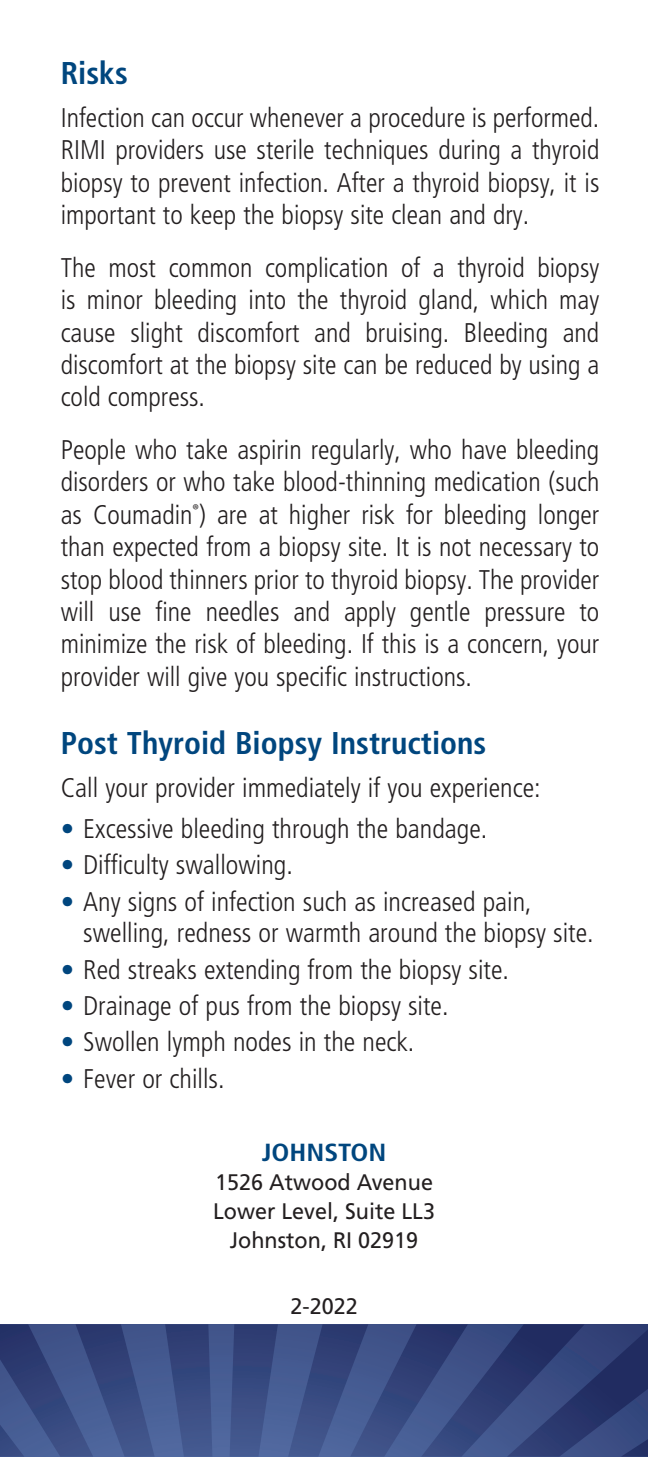
<style>
.page{position:relative;width:648px;height:1458px;background:#fff}
.page>*{position:absolute;margin:0;border:0;box-sizing:border-box;transform-origin:0 0}
.Intro_Questions{font:700 condensed 31.5px "Frutiger LT Std";color:#00467e}
.Intro_Questions-2{font:300 condensed 27px/32.4px "Frutiger LT Std";color:#231f20;text-align:justify}
.t1{font:700 condensed 24.75px "Frutiger LT Std";color:#00467e;scale:1.12 1}
.t2{font:22.5px "Frutiger LT Std";color:#231f20;scale:.96 1}
.s1{color:#00467e}
</style>
<div class="page">
<svg style="left:0;top:1324px;width:648px;height:133px;background:#394b82"></svg>
<p class="Intro_Questions" style="left:61px;top:55px;width:69px">Risks</p>
<p class="Intro_Questions-2" style="left:61px;top:102px;width:540px">Infection can occur whenever a procedure is performed.<br>RIMI providers use sterile techniques during a thyroid biopsy to prevent infection. After a thyroid biopsy, it is important to keep the biopsy site clean and dry.</p>
<p class="Intro_Questions-2" style="left:61px;top:252px;width:540px">The most common complication of a thyroid biopsy is minor bleeding into the thyroid gland, which may cause slight discomfort and bruising. Bleeding and discomfort at the biopsy site can be reduced by using a cold compress.</p>
<p class="Intro_Questions-2" style="left:61px;top:434px;width:540px">People who take aspirin regularly, who have bleeding disorders or who take blood-thinning medication (such as Coumadin<sup>®</sup>) are at higher risk for bleeding longer than expected from a biopsy site. It is not necessary to stop blood thinners prior to thyroid biopsy. The provider will use fine needles and apply gentle pressure to minimize the risk of bleeding. If this is a concern, your provider will give you specific instructions.</p>
<p class="Intro_Questions" style="left:61px;top:724px;width:427px">Post Thyroid Biopsy Instructions</p>
<p class="Intro_Questions-2" style="left:61px;top:771px;width:481px">Call your provider immediately if you experience:</p>
<p class="Intro_Questions-2" style="left:61px;top:813px;width:428px"><span class="s1">•</span> Excessive bleeding through the bandage.</p>
<p class="Intro_Questions-2" style="left:61px;top:849px;width:234px"><span class="s1">•</span> Difficulty swallowing.</p>
<p class="Intro_Questions-2" style="left:83px;top:886px;width:512px;line-height:31.5px;text-indent:-22px"><span class="s1">•</span> Any signs of infection such as increased pain, swelling, redness or warmth around the biopsy site.</p>
<p class="Intro_Questions-2" style="left:61px;top:954px;width:450px"><span class="s1">•</span> Red streaks extending from the biopsy site.</p>
<p class="Intro_Questions-2" style="left:61px;top:990px;width:389px"><span class="s1">•</span> Drainage of pus from the biopsy site.</p>
<p class="Intro_Questions-2" style="left:61px;top:1026px;width:355px"><span class="s1">•</span> Swollen lymph nodes in the neck.</p>
<p class="Intro_Questions-2" style="left:61px;top:1063px;width:165px"><span class="s1">•</span> Fever or chills.</p>
<p class="t1" style="left:262px;top:1137px;width:113px">JOHNSTON</p>
<p class="t2" style="left:215px;top:1169px;width:228px">1526 Atwood Avenue</p>
<p class="t2" style="left:213px;top:1198px;width:233px">Lower Level, Suite LL3</p>
<p class="t2" style="left:230px;top:1227px;width:198px">Johnston, RI 02919</p>
<p class="t2" style="left:290px;top:1293px;width:72px">2-2022</p>
</div>
